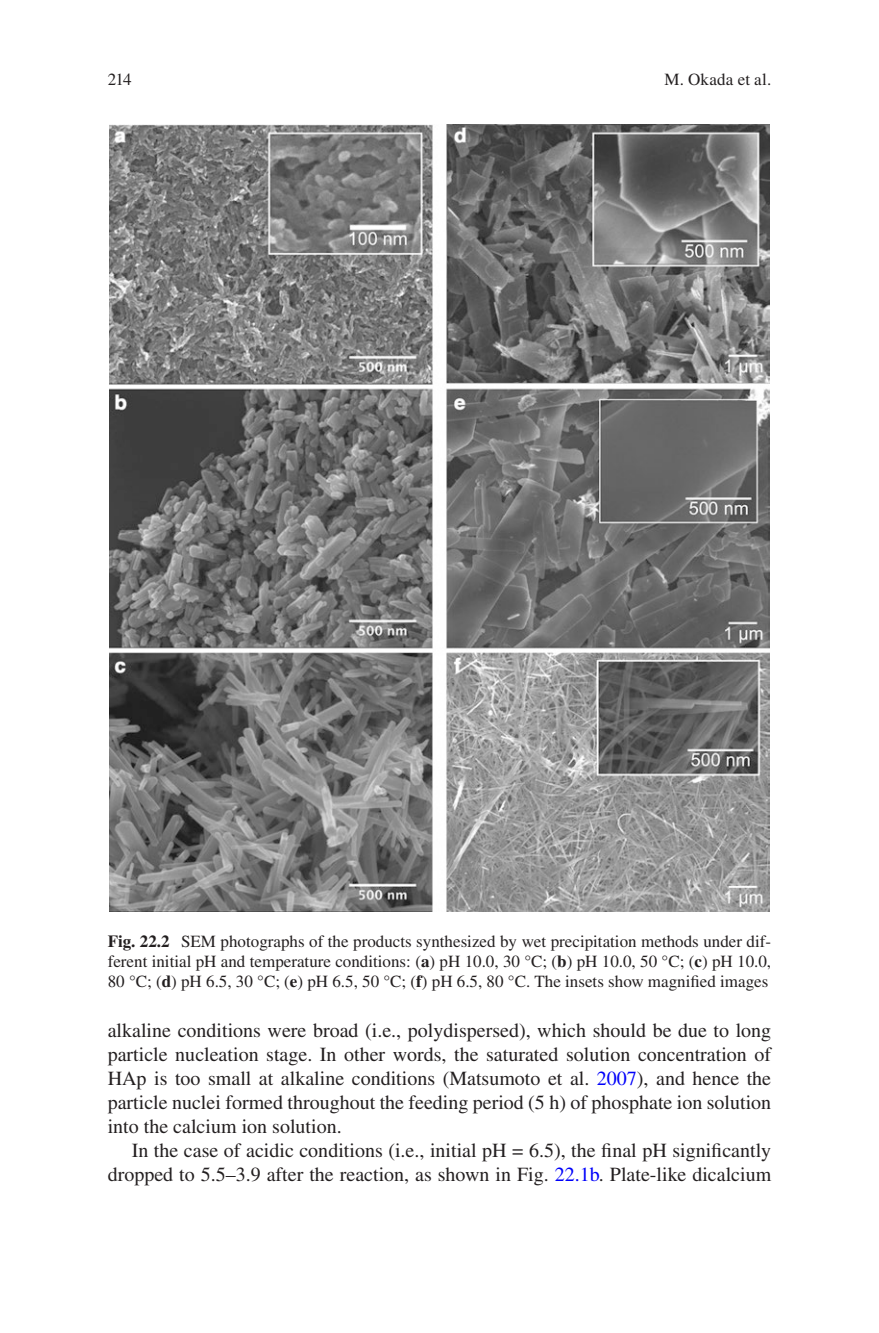
<style>
.page{position:relative;width:879px;height:1333px;background:#fff}
.page>*{position:absolute;margin:0;border:0;box-sizing:border-box;transform-origin:0 0}
.t1{font:20px/24px "Prvvqx Times LT Std";color:#231f20;text-align:justify}
.t2{font:17px/20px "Prvvqx Times LT Std";color:#231f20;text-align:justify}
.t3{font:17px "Clxgqd Times LT Std";letter-spacing:.015em;color:#231f20}
.s1{font-family:"Ndkmgn Times LT Std";font-weight:700}
.s2{color:#0000fa}
</style>
<div class="page">
<img style="left:109px;top:124px;width:661px;height:787px">
<p class="t2" style="left:108px;top:69px;width:25px">214</p>
<p class="t3" style="left:664px;top:70px;width:108px">M. Okada et al.</p>
<p class="t2" style="left:108px;top:931px;width:665px"><span class="s1">Fig. 22.2</span> SEM photographs of the products synthesized by wet precipitation methods under dif&shy;ferent initial pH and temperature conditions: (<span class="s1">a</span>) pH 10.0, 30 °C; (<span class="s1">b</span>) pH 10.0, 50 °C; (<span class="s1">c</span>) pH 10.0, 80 °C; (<span class="s1">d</span>) pH 6.5, 30 °C; (<span class="s1">e</span>) pH 6.5, 50 °C; (<span class="s1">f</span>) pH 6.5, 80 °C. The insets show magnified images</p>
<p class="t1" style="left:108px;top:1017px;width:665px">alkaline conditions were broad (i.e., polydispersed), which should be due to long particle nucleation stage. In other words, the saturated solution concentration of HAp is too small at alkaline conditions (Matsumoto et al. <span class="s2">2007</span>), and hence the particle nuclei formed throughout the feeding period (5 h) of phosphate ion solution into the calcium ion solution.</p>
<p class="t1" style="left:108px;top:1137px;width:665px;text-align:right">In the case of acidic conditions (i.e., initial pH = 6.5), the final pH significantly dropped to 5.5–3.9 after the reaction, as shown in Fig. <span class="s2">22.1b</span>. Plate-like dicalcium</p>
</div>
